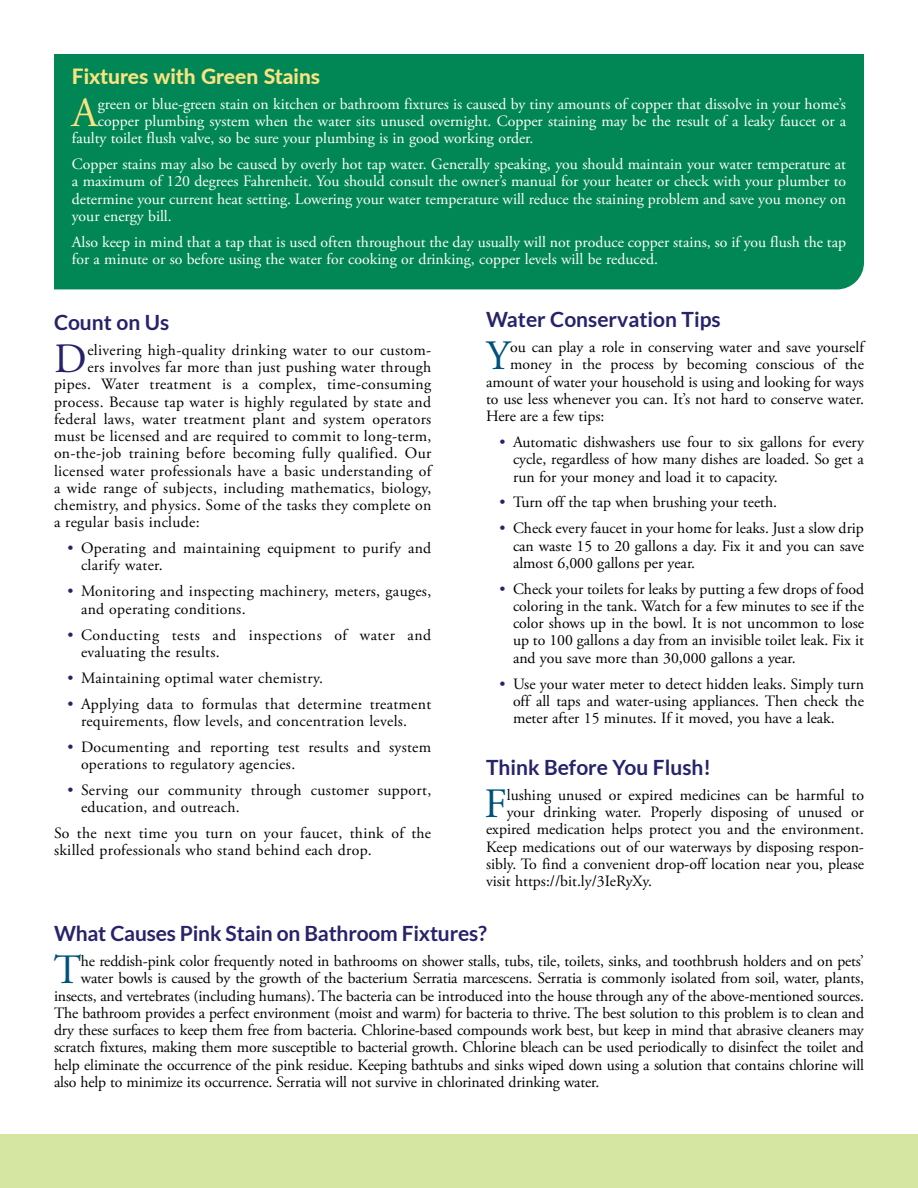
<style>
.page{position:relative;width:918px;height:1188px;background:#fff}
.page>*{position:absolute;margin:0;border:0;box-sizing:border-box;transform-origin:0 0}
.First_Paragraph_24{font:41.7px "Adobe Garamond Pro";color:#00527a}
.Initial_Cap{font:41.7px "Adobe Garamond Pro";color:#00527a}
.First_Paragraph_23_White{font:41.7px "Adobe Garamond Pro";color:#fbe381}
.First_Paragraph_23{font:41.7px "Adobe Garamond Pro";color:#27236a}
.Article_Head_24_Blue{font:700 21px "Lato";letter-spacing:-.01em;color:#27236a}
.Article_Head_23_Gold{font:800 21px "Lato";color:#fbe381}
.Article_Head_23_Blue{font:700 21px "Lato";color:#27236a}
.First_Paragraph_24-2{font:15.75px/17.2px "Adobe Garamond Pro";color:#000;text-align:justify}
.Paragraphs_23_White{font:15.75px/17.2px "Adobe Garamond Pro";color:#fff;text-align:justify}
.First_Paragraph_23-2{font:15.75px "Adobe Garamond Pro";letter-spacing:.02em;color:#000}
.First_Paragraph_24-3{font:15.75px/17.2px "Adobe Garamond Pro";letter-spacing:.02em;color:#000}
.First_Paragraph_23_White-2{font:15.75px "Adobe Garamond Pro";color:#fff}
.Initial_Cap-2{font:15.75px "Adobe Garamond Pro";color:#000}
.First_Paragraph{font:15.75px/17.2px "Adobe Garamond Pro";letter-spacing:.02em;color:#000}
.First_Paragraph_24-4{font:15.75px/17.2px "Adobe Garamond Pro";letter-spacing:.035em;color:#000}
.s1{color:#27236a}
</style>
<div class="page">
<div style="left:54px;top:54px;width:810px;height:235px;background:#008755"></div>
<div style="left:0;top:1134px;width:918px;height:54px;background:#d5e6a3"></div>
<p class="Article_Head_23_Gold" style="left:72px;top:61px;width:250px">Fixtures with Green Stains</p>
<p class="First_Paragraph_23_White" style="left:72px;top:88px;width:28px">A</p>
<p class="First_Paragraph_23_White-2" style="left:98px;top:94px;width:750px">green or blue-green stain on kitchen or bathroom fixtures is caused by tiny amounts of copper that dissolve in your home’s</p>
<p class="First_Paragraph_23_White-2" style="left:98px;top:111px;width:750px">copper plumbing system when the water sits unused overnight. Copper staining may be the result of a leaky faucet or a</p>
<p class="First_Paragraph_23_White-2" style="left:72px;top:129px;width:463px">faulty toilet flush valve, so be sure your plumbing is in good working order.</p>
<p class="Paragraphs_23_White" style="left:72px;top:156px;width:776px">Copper stains may also be caused by overly hot tap water. Generally speaking, you should maintain your water temperature at a maximum of 120 degrees Fahrenheit. You should consult the owner’s manual for your heater or check with your plumber to determine your current heat setting. Lowering your water temperature will reduce the staining problem and save you money on your energy bill.</p>
<p class="Paragraphs_23_White" style="left:72px;top:234px;width:776px">Also keep in mind that a tap that is used often throughout the day usually will not produce copper stains, so if you flush the tap for a minute or so before using the water for cooking or drinking, copper levels will be reduced.</p>
<p class="Article_Head_24_Blue" style="left:486px;top:308px;width:236px">Water Conservation Tips</p>
<p class="Initial_Cap" style="left:486px;top:331px;width:25px">Y</p>
<p class="Initial_Cap-2" style="left:510px;top:338px;width:355px">ou can play a role in conserving water and save yourself</p>
<p class="Article_Head_23_Blue" style="left:54px;top:310px;width:117px">Count on Us</p>
<p class="First_Paragraph_23" style="left:54px;top:334px;width:34px">D</p>
<p class="First_Paragraph_23-2" style="left:87px;top:340px;width:345px">elivering high-quality drinking water to our custom-</p>
<p class="Initial_Cap-2" style="left:510px;top:355px;width:355px">money in the process by becoming conscious of the</p>
<p class="Initial_Cap-2" style="left:486px;top:372px;width:379px">amount of water your household is using and looking for ways</p>
<p class="Initial_Cap-2" style="left:486px;top:389px;width:380px">to use less whenever you can. It’s not hard to conserve water.</p>
<p class="Initial_Cap-2" style="left:486px;top:407px;width:120px">Here are a few tips:</p>
<p class="First_Paragraph_24-2" style="left:513px;top:434px;width:353px;text-indent:-14px"><span class="s1">•</span> Automatic dishwashers use four to six gallons for every cycle, regardless of how many dishes are loaded. So get a run for your money and load it to capacity.</p>
<p class="First_Paragraph_24-2" style="left:500px;top:494px;width:279px"><span class="s1">•</span> Turn off the tap when brushing your teeth.</p>
<p class="First_Paragraph_24-2" style="left:513px;top:520px;width:353px;text-indent:-14px"><span class="s1">•</span> Check every faucet in your home for leaks. Just a slow drip can waste 15 to 20 gallons a day. Fix it and you can save almost 6,000 gallons per year.</p>
<p class="First_Paragraph_24-2" style="left:513px;top:581px;width:353px;text-indent:-14px"><span class="s1">•</span> Check your toilets for leaks by putting a few drops of food coloring in the tank. Watch for a few minutes to see if the color shows up in the bowl. It is not uncommon to lose up to 100 gallons a day from an invisible toilet leak. Fix it and you save more than 30,000 gallons a year.</p>
<p class="First_Paragraph_24-2" style="left:513px;top:676px;width:353px;text-indent:-14px"><span class="s1">•</span> Use your water meter to detect hidden leaks. Simply turn off all taps and water-using appliances. Then check the meter after 15 minutes. If it moved, you have a leak.</p>
<p class="First_Paragraph_23-2" style="left:87px;top:358px;width:345px">ers involves far more than just pushing water through</p>
<p class="First_Paragraph_23-2" style="left:54px;top:375px;width:379px">pipes. Water treatment is a complex, time-consuming</p>
<p class="First_Paragraph_23-2" style="left:54px;top:392px;width:379px">process. Because tap water is highly regulated by state and</p>
<p class="First_Paragraph_23-2" style="left:54px;top:409px;width:379px">federal laws, water treatment plant and system operators</p>
<p class="First_Paragraph_23-2" style="left:54px;top:427px;width:379px">must be licensed and are required to commit to long-term,</p>
<p class="First_Paragraph_23-2" style="left:54px;top:444px;width:379px">on-the-job training before becoming fully qualified. Our</p>
<p class="First_Paragraph_23-2" style="left:54px;top:461px;width:379px">licensed water professionals have a basic understanding of</p>
<p class="First_Paragraph_23-2" style="left:54px;top:478px;width:379px">a wide range of subjects, including mathematics, biology,</p>
<p class="First_Paragraph_23-2" style="left:54px;top:496px;width:379px">chemistry, and physics. Some of the tasks they complete on</p>
<p class="First_Paragraph_23-2" style="left:54px;top:513px;width:147px">a regular basis include:</p>
<p class="First_Paragraph_24-3" style="left:81px;top:540px;width:352px;text-indent:-14px"><span class="s1">•</span> Operating and maintaining equipment to purify and clarify water.</p>
<p class="First_Paragraph_24-3" style="left:81px;top:583px;width:352px;text-indent:-14px"><span class="s1">•</span> Monitoring and inspecting machinery, meters, gauges, and operating conditions.</p>
<p class="First_Paragraph_24-4" style="left:81px;top:626px;width:352px;text-indent:-14px"><span class="s1">•</span> Conducting tests and inspections of water and evaluating the results.</p>
<p class="First_Paragraph_24-3" style="left:68px;top:670px;width:257px"><span class="s1">•</span> Maintaining optimal water chemistry.</p>
<p class="First_Paragraph_24-3" style="left:81px;top:695px;width:352px;text-indent:-14px"><span class="s1">•</span> Applying data to formulas that determine treatment requirements, flow levels, and concentration levels.</p>
<p class="First_Paragraph_24-3" style="left:81px;top:739px;width:352px;text-indent:-14px"><span class="s1">•</span> Documenting and reporting test results and system operations to regulatory agencies.</p>
<p class="First_Paragraph_24-3" style="left:81px;top:782px;width:352px;text-indent:-14px"><span class="s1">•</span> Serving our community through customer support, education, and outreach.</p>
<p class="First_Paragraph" style="left:54px;top:825px;width:379px">So the next time you turn on your faucet, think of the skilled professionals who stand behind each drop.</p>
<p class="Article_Head_24_Blue" style="left:486px;top:755px;width:227px">Think Before You Flush!</p>
<p class="First_Paragraph_24" style="left:484px;top:779px;width:24px">F</p>
<p class="First_Paragraph_24-2" style="left:507px;top:787px;width:359px">lushing unused or expired medicines can be harmful to</p>
<p class="First_Paragraph_24-2" style="left:507px;top:804px;width:359px">your drinking water. Properly disposing of unused or</p>
<p class="First_Paragraph_24-2" style="left:486px;top:821px;width:380px">expired medication helps protect you and the environment.</p>
<p class="First_Paragraph_24-2" style="left:486px;top:839px;width:380px">Keep medications out of our waterways by disposing respon-</p>
<p class="First_Paragraph_24-2" style="left:486px;top:856px;width:379px">sibly. To find a convenient drop-off location near you, please</p>
<p class="First_Paragraph_24-2" style="left:486px;top:873px;width:168px">visit https://bit.ly/3IeRyXy.</p>
<p class="Article_Head_24_Blue" style="left:54px;top:922px;width:434px">What Causes Pink Stain on Bathroom Fixtures?</p>
<p class="First_Paragraph_24" style="left:54px;top:945px;width:29px">T</p>
<p class="First_Paragraph_24-2" style="left:81px;top:953px;width:785px">he reddish-pink color frequently noted in bathrooms on shower stalls, tubs, tile, toilets, sinks, and toothbrush holders and on pets’</p>
<p class="First_Paragraph_24-2" style="left:81px;top:970px;width:785px">water bowls is caused by the growth of the bacterium Serratia marcescens. Serratia is commonly isolated from soil, water, plants,</p>
<p class="First_Paragraph_24-2" style="left:54px;top:988px;width:812px">insects, and vertebrates (including humans). The bacteria can be introduced into the house through any of the above-mentioned sources.</p>
<p class="First_Paragraph_24-2" style="left:54px;top:1005px;width:812px">The bathroom provides a perfect environment (moist and warm) for bacteria to thrive. The best solution to this problem is to clean and</p>
<p class="First_Paragraph_24-2" style="left:54px;top:1022px;width:811px">dry these surfaces to keep them free from bacteria. Chlorine-based compounds work best, but keep in mind that abrasive cleaners may</p>
<p class="First_Paragraph_24-2" style="left:54px;top:1039px;width:812px">scratch fixtures, making them more susceptible to bacterial growth. Chlorine bleach can be used periodically to disinfect the toilet and</p>
<p class="First_Paragraph_24-2" style="left:54px;top:1057px;width:811px">help eliminate the occurrence of the pink residue. Keeping bathtubs and sinks wiped down using a solution that contains chlorine will</p>
<p class="First_Paragraph_24-2" style="left:54px;top:1074px;width:547px">also help to minimize its occurrence. Serratia will not survive in chlorinated drinking water.</p>
</div>
